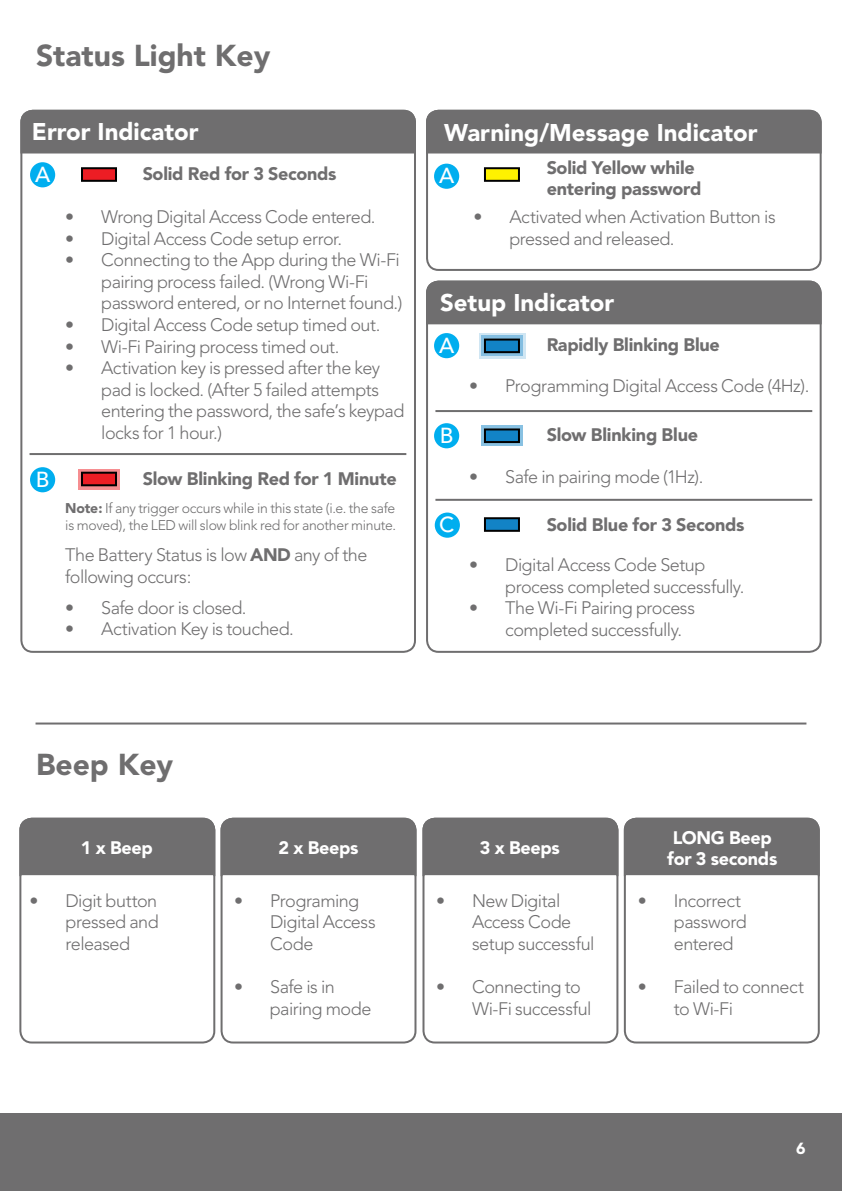
<style>
.page{position:relative;width:842px;height:1191px;background:#fff}
.page>*{position:absolute;margin:0;border:0;box-sizing:border-box;transform-origin:0 0}
.t1{font:900 30px "Avenir";color:#6f6e6f}
.t2{font:900 24px "Avenir";color:#fff}
.t3{font:500 21.6px "Avenir";color:#fff}
.t4{font:300 18px/21.6px "Avenir";letter-spacing:-.03em;color:#6f6e6f}
.t5{font:900 18px/21.6px "Avenir";letter-spacing:-.015em;color:#6f6e6f}
.t6{font:900 18px/21.6px "Avenir";letter-spacing:-.02em;color:#fff;text-align:center}
.t7{font:900 16px "Avenir";color:#fff}
.t8{font:300 14px/16.8px "Avenir";letter-spacing:-.02em;color:#6f6e6f}
.s1{font-weight:900}
</style>
<div class="page">
<div style="left:0;top:1113px;width:842px;height:78px;background:#6f6e6f"></div>
<div style="left:479px;top:333px;width:46px;height:25px;background:#d0e6f3"></div>
<svg style="left:78px;top:469px;width:42px;height:20px"></svg>
<svg style="left:481px;top:335px;width:42px;height:21px"></svg>
<div style="left:481px;top:426px;width:42px;height:20px;background:linear-gradient(to right,#87c0e1,#88c2e3)"></div>
<div style="left:426px;top:109px;width:393px;height:45px;background:#6f6e6f"></div>
<div style="left:426px;top:280px;width:393px;height:45px;background:#6f6e6f"></div>
<div style="left:426px;top:281px;width:396px;height:372px;border:2px solid #6f6e6f;border-radius:12px"></div>
<div style="left:23px;top:109px;width:393px;height:45px;background:#6f6e6f"></div>
<hr style="left:31px;top:453px;width:374px;height:2px;background:#6f6e6f">
<hr style="left:436px;top:410px;width:375px;height:2px;background:#6f6e6f">
<hr style="left:436px;top:499px;width:375px;height:2px;background:#6f6e6f">
<div style="left:30px;top:162px;width:25px;height:25px;background:#00aeef;border-radius:50%"></div>
<div style="left:435px;top:512px;width:25px;height:26px;background:#00aeef;border-radius:50%"></div>
<div style="left:434px;top:333px;width:25px;height:25px;background:#00aeef;border-radius:50%"></div>
<div style="left:434px;top:423px;width:25px;height:25px;background:#00aeef;border-radius:50%"></div>
<div style="left:434px;top:164px;width:25px;height:25px;background:#00aeef;border-radius:50%"></div>
<div style="left:30px;top:467px;width:25px;height:25px;background:#00aeef;border-radius:50%"></div>
<div style="left:81px;top:167px;width:36px;height:15px;background:#ed1d24;border:2px solid #000"></div>
<div style="left:484px;top:167px;width:36px;height:15px;background:#fff200;border:2px solid #000"></div>
<div style="left:484px;top:338px;width:36px;height:15px;background:#1283c6;border:2px solid #000"></div>
<div style="left:484px;top:428px;width:36px;height:15px;background:#1283c6;border:2px solid #000"></div>
<div style="left:484px;top:517px;width:36px;height:15px;background:#1283c6;border:2px solid #000"></div>
<div style="left:81px;top:472px;width:36px;height:14px;background:#ed1d24;border:2px solid #000"></div>
<div style="left:20px;top:110px;width:396px;height:543px;border:2px solid #6f6e6f;border-radius:12px"></div>
<div style="left:22px;top:820px;width:795px;height:57px;background:#6f6e6f"></div>
<div style="left:426px;top:110px;width:396px;height:161px;border:2px solid #6f6e6f;border-radius:12px"></div>
<hr style="left:37px;top:722px;width:768px;height:2px;background:#6f6e6f">
<div style="left:19px;top:817px;width:196px;height:226px;border:2px solid #6f6e6f;border-radius:12px"></div>
<div style="left:221px;top:817px;width:195px;height:226px;border:2px solid #6f6e6f;border-radius:12px"></div>
<div style="left:422px;top:817px;width:196px;height:226px;border:2px solid #6f6e6f;border-radius:12px"></div>
<div style="left:624px;top:817px;width:196px;height:226px;border:2px solid #6f6e6f;border-radius:12px"></div>
<h1 class="t1" style="left:36px;top:37px;width:236px">Status Light Key</h1>
<h2 class="t2" style="left:32px;top:117px;width:168px">Error Indicator</h2>
<p class="t3" style="left:35px;top:162px;width:17px">A</p>
<p class="t3" style="left:36px;top:467px;width:15px">B</p>
<p class="t5" style="left:143px;top:163px;width:195px">Solid Red for 3 Seconds</p>
<p class="t4" style="left:65px;top:206px;width:312px">• Wrong Digital Access Code entered.</p>
<p class="t4" style="left:65px;top:228px;width:278px">• Digital Access Code setup error.</p>
<p class="t4" style="left:101px;top:249px;width:303px;text-indent:-36px">• Connecting to the App during the Wi-Fi pairing process failed. (Wrong Wi-Fi password entered, or no Internet found.)</p>
<p class="t4" style="left:65px;top:314px;width:317px">• Digital Access Code setup timed out.</p>
<p class="t4" style="left:65px;top:336px;width:276px">• Wi-Fi Pairing process timed out.</p>
<p class="t4" style="left:101px;top:357px;width:305px;text-indent:-36px">• Activation key is pressed after the key pad is locked. (After 5 failed attempts entering the password, the safe’s keypad locks for 1 hour.)</p>
<p class="t5" style="left:143px;top:468px;width:255px">Slow Blinking Red for 1 Minute</p>
<p class="t8" style="left:65px;top:500px;width:332px"><span class="s1">Note:</span> If any trigger occurs while in this state (i.e. the safe is moved), the LED will slow blink red for another minute.</p>
<p class="t4" style="left:65px;top:544px;width:304px">The Battery Status is low <span class="s1">AND</span> any of the following occurs:</p>
<p class="t4" style="left:65px;top:597px;width:183px">• Safe door is closed.</p>
<p class="t4" style="left:65px;top:618px;width:230px">• Activation Key is touched.</p>
<h2 class="t2" style="left:444px;top:119px;width:315px">Warning/Message Indicator</h2>
<p class="t3" style="left:439px;top:163px;width:17px">A</p>
<p class="t5" style="left:547px;top:157px;width:156px">Solid Yellow while entering password</p>
<p class="t4" style="left:509px;top:206px;width:268px;text-indent:-36px">• Activated when Activation Button is pressed and released.</p>
<h2 class="t2" style="left:440px;top:288px;width:176px">Setup Indicator</h2>
<p class="t3" style="left:439px;top:333px;width:17px">A</p>
<p class="t5" style="left:547px;top:334px;width:175px">Rapidly Blinking Blue</p>
<p class="t4" style="left:469px;top:375px;width:342px">• Programming Digital Access Code (4Hz).</p>
<p class="t3" style="left:440px;top:423px;width:15px">B</p>
<p class="t5" style="left:547px;top:424px;width:153px">Slow Blinking Blue</p>
<p class="t4" style="left:469px;top:465px;width:236px">• Safe in pairing mode (1Hz).</p>
<p class="t3" style="left:439px;top:512px;width:17px">C</p>
<p class="t5" style="left:547px;top:513px;width:199px">Solid Blue for 3 Seconds</p>
<p class="t4" style="left:505px;top:554px;width:241px;text-indent:-36px">• Digital Access Code Setup process completed successfully.</p>
<p class="t4" style="left:505px;top:597px;width:191px;text-indent:-36px">• The Wi-Fi Pairing process completed successfully.</p>
<h1 class="t1" style="left:36px;top:746px;width:139px">Beep Key</h1>
<p class="t6" style="left:81px;top:836px;width:73px">1 x Beep</p>
<p class="t6" style="left:279px;top:836px;width:81px">2 x Beeps</p>
<p class="t6" style="left:480px;top:836px;width:81px">3 x Beeps</p>
<p class="t6" style="left:667px;top:826px;width:112px">LONG Beep for 3 seconds</p>
<p class="t4" style="left:66px;top:890px;width:95px;text-align:justify;text-indent:-36px">• Digit button pressed and released</p>
<p class="t4" style="left:270px;top:890px;width:107px;text-indent:-36px">• Programing<br>Digital Access<br>Code</p>
<p class="t4" style="left:270px;top:976px;width:103px;text-indent:-36px">• Safe is in pairing mode</p>
<p class="t4" style="left:472px;top:890px;width:124px;text-indent:-36px">• New Digital<br>Access Code setup successful</p>
<p class="t4" style="left:472px;top:976px;width:121px;text-indent:-36px">• Connecting to<br>Wi-Fi successful</p>
<p class="t4" style="left:674px;top:890px;width:74px;text-indent:-36px">• Incorrect password entered</p>
<p class="t4" style="left:674px;top:976px;width:132px;text-indent:-36px">• Failed to connect to Wi-Fi</p>
<p class="t7" style="left:796px;top:1138px;width:11px">6</p>
</div>
